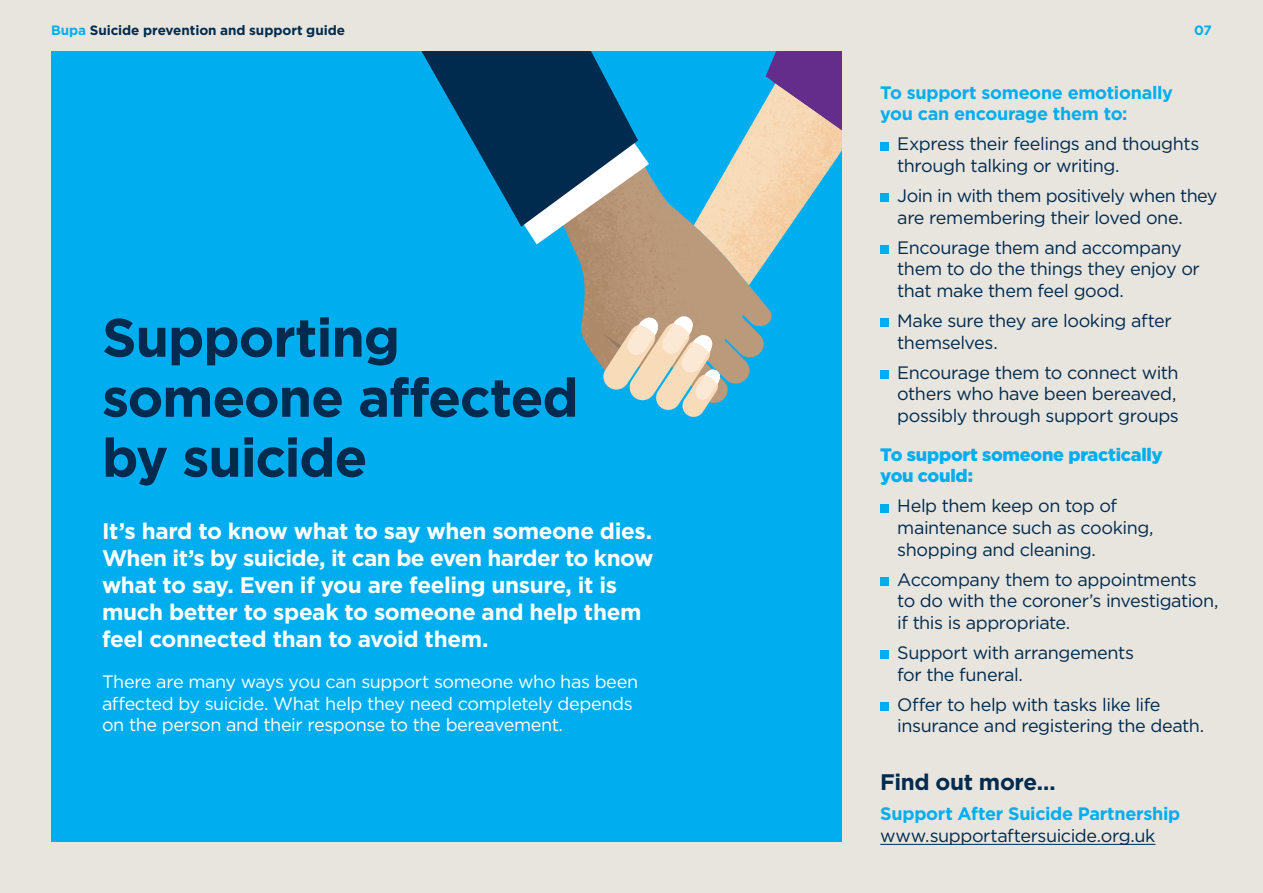
<style>
.page{position:relative;width:1263px;height:893px;background:#e8e5df}
.page>*{position:absolute;margin:0;border:0;box-sizing:border-box;transform-origin:0 0}
.t1{font:700 54px/60px "Gotham";letter-spacing:-.025em;color:#002a4e}
.t2{font:700 22.5px/27px "Gotham";letter-spacing:-.02em;color:#fff}
.t3{font:700 22.5px "Gotham";letter-spacing:-.015em;color:#002a4e}
.t4{font:18px/21.6px "Gotham";letter-spacing:-.025em;color:#002a4e}
.t5{font:18px/21.6px "Gotham";letter-spacing:-.02em;color:#fff}
.t6{font:700 18px/21.6px "Gotham";letter-spacing:-.015em;color:#00aeef}
.t7{font:900 18px/21.6px "Gotham";letter-spacing:-.015em;color:#00aeef}
.t8{font:700 13.5px "Gotham";letter-spacing:-.005em;color:#002a4e}
.t9{font:700 13.5px "Gotham";color:#00aeef}
.s1{color:#00aeef}
</style>
<div class="page">
<div style="left:51px;top:51px;width:791px;height:791px;background:#00aeef"></div>
<img style="left:571px;top:174px;width:201px;height:228px">
<svg style="left:421px;top:51px;width:228px;height:193px"></svg>
<svg style="left:602px;top:316px;width:118px;height:101px"></svg>
<svg style="left:694px;top:51px;width:148px;height:234px"></svg>
<hr style="left:880px;top:844px;width:275px;height:1px;background:#002a4e">
<div style="left:880px;top:142px;width:9px;height:8px;background:#00aeef"></div>
<div style="left:880px;top:194px;width:9px;height:8px;background:#00aeef"></div>
<div style="left:880px;top:245px;width:9px;height:9px;background:#00aeef"></div>
<div style="left:880px;top:319px;width:9px;height:8px;background:#00aeef"></div>
<div style="left:880px;top:370px;width:9px;height:9px;background:#00aeef"></div>
<div style="left:880px;top:504px;width:9px;height:8px;background:#00aeef"></div>
<div style="left:880px;top:577px;width:9px;height:9px;background:#00aeef"></div>
<div style="left:880px;top:650px;width:9px;height:9px;background:#00aeef"></div>
<div style="left:880px;top:702px;width:9px;height:9px;background:#00aeef"></div>
<p class="t8" style="left:51px;top:22px;width:296px"><span class="s1">Bupa</span> Suicide prevention and support guide</p>
<p class="t9" style="left:1194px;top:22px;width:19px">07</p>
<p class="t1" style="left:102px;top:306px;width:478px">Supporting someone affected by suicide</p>
<p class="t2" style="left:102px;top:517px;width:553px">It’s hard to know what to say when someone dies.<br>When it’s by suicide, it can be even harder to know what to say. Even if you are feeling unsure, it is much better to speak to someone and help them feel connected than to avoid them.</p>
<p class="t5" style="left:102px;top:671px;width:537px">There are many ways you can support someone who has been affected by suicide. What help they need completely depends on the person and their response to the bereavement.</p>
<p class="t6" style="left:880px;top:81px;width:294px">To support someone emotionally you can encourage them to:</p>
<p class="t4" style="left:897px;top:133px;width:304px">Express their feelings and thoughts through talking or writing.</p>
<p class="t4" style="left:897px;top:185px;width:322px">Join in with them positively when they are remembering their loved one.</p>
<p class="t4" style="left:897px;top:236px;width:304px">Encourage them and accompany them to do the things they enjoy or that make them feel good.</p>
<p class="t4" style="left:897px;top:310px;width:276px">Make sure they are looking after themselves.</p>
<p class="t4" style="left:897px;top:361px;width:283px">Encourage them to connect with others who have been bereaved, possibly through support groups</p>
<p class="t7" style="left:880px;top:443px;width:284px">To support someone practically you could:</p>
<p class="t4" style="left:897px;top:495px;width:258px">Help them keep on top of maintenance such as cooking, shopping and cleaning.</p>
<p class="t4" style="left:897px;top:568px;width:323px">Accompany them to appointments to do with the coroner’s investigation, if this is appropriate.</p>
<p class="t4" style="left:897px;top:641px;width:238px">Support with arrangements for the funeral.</p>
<p class="t4" style="left:897px;top:693px;width:308px">Offer to help with tasks like life insurance and registering the death.</p>
<p class="t3" style="left:880px;top:769px;width:177px">Find out more…</p>
<p class="t6" style="left:880px;top:803px;width:302px">Support After Suicide Partnership</p>
<p class="t4" style="left:880px;top:824px;width:277px">www.supportaftersuicide.org.uk</p>
</div>
